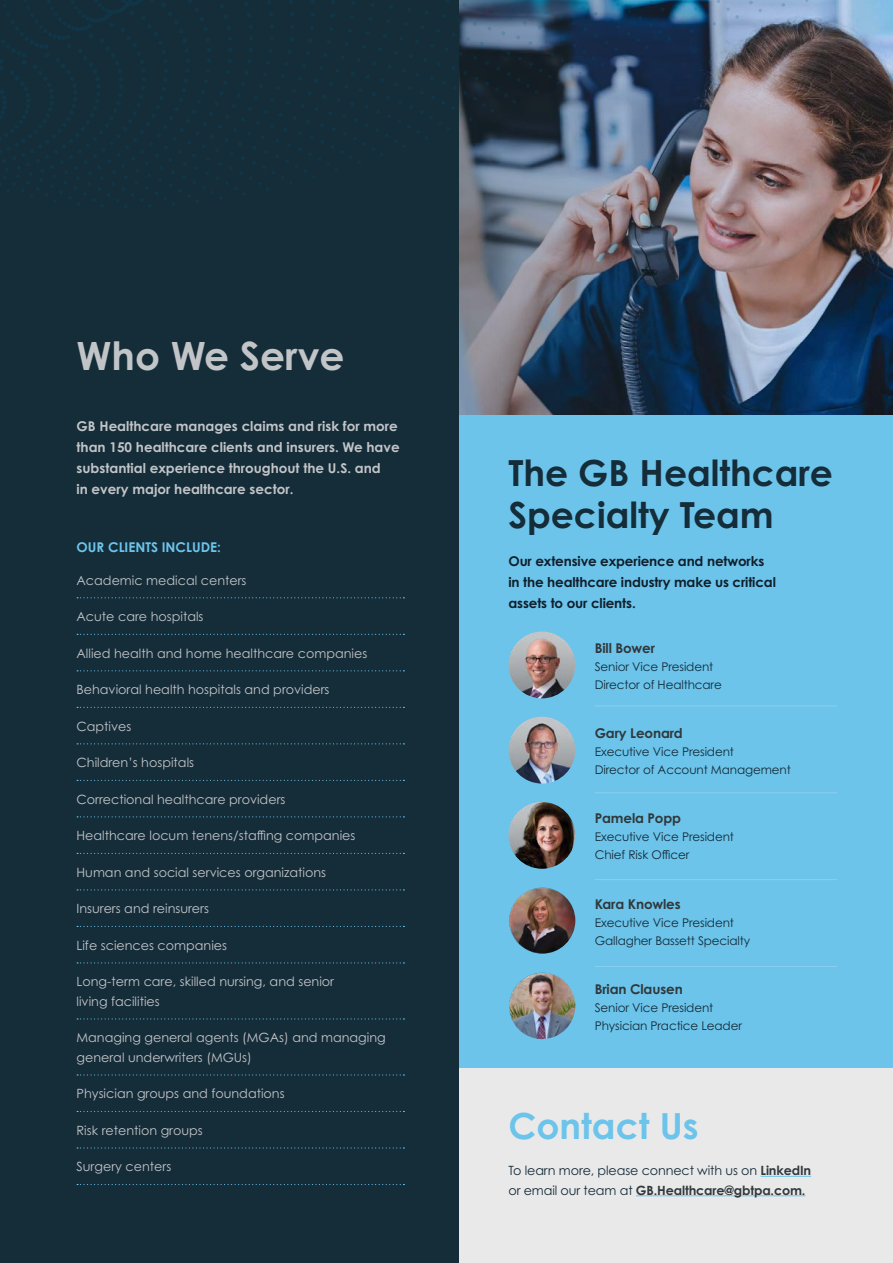
<style>
.page{position:relative;width:893px;height:1263px;background:#152c39}
.page>*{position:absolute;margin:0;border:0;box-sizing:border-box;transform-origin:0 0}
.t1{font:700 39px "Century Gothic Pro";color:#c2c5c8}
.H3_bold{font:700 36px/42px "Century Gothic Pro";color:#152c39}
.H3_bold-2{font:700 36px "Century Gothic Pro";color:#6cc4eb}
.t2{font:700 13.5px/21px "Century Gothic Pro";color:#c2c5c8}
.body_bold{font:700 13.5px/21px "Century Gothic Pro";letter-spacing:-.01em;color:#0f1f2b}
.body_bold-2{font:700 13.5px "Century Gothic Pro";letter-spacing:-.01em;color:#30383b}
.t3{font:700 13.5px "Century Gothic Pro";color:#6cc4eb}
.lined_list{font:12.75px/19.5px "Century Gothic Pro";color:#c2c5c8}
.Body_main{font:12.75px/19.5px "Century Gothic Pro";letter-spacing:-.01em;color:#152c39}
.role_title{font:12px/18px "Century Gothic Pro";letter-spacing:-.01em;color:#152c39}
.s1{font-weight:700;color:#30383b}
</style>
<div class="page">
<div style="left:459px;top:1067px;width:434px;height:196px;background:#e9e9ea"></div>
<img style="left:459px;top:208px;width:434px;height:207px">
<svg style="left:77px;top:597px;width:327px;height:1px"></svg>
<svg style="left:77px;top:634px;width:327px;height:1px"></svg>
<svg style="left:77px;top:670px;width:327px;height:1px"></svg>
<svg style="left:77px;top:707px;width:327px;height:1px"></svg>
<svg style="left:77px;top:743px;width:327px;height:1px"></svg>
<svg style="left:77px;top:780px;width:327px;height:1px"></svg>
<svg style="left:77px;top:816px;width:327px;height:1px"></svg>
<svg style="left:77px;top:853px;width:327px;height:1px"></svg>
<svg style="left:77px;top:889px;width:327px;height:1px"></svg>
<svg style="left:77px;top:926px;width:327px;height:1px"></svg>
<svg style="left:77px;top:962px;width:327px;height:1px"></svg>
<svg style="left:77px;top:1018px;width:327px;height:1px"></svg>
<svg style="left:77px;top:1074px;width:327px;height:1px"></svg>
<svg style="left:77px;top:1111px;width:327px;height:1px"></svg>
<svg style="left:77px;top:1147px;width:327px;height:1px"></svg>
<svg style="left:77px;top:1184px;width:327px;height:1px"></svg>
<div style="left:459px;top:415px;width:434px;height:652px;background:#6cc4eb"></div>
<hr style="left:761px;top:1176px;width:50px;height:1px;background:#6cc4eb">
<hr style="left:636px;top:1195px;width:169px;height:1px;background:#6cc4eb">
<img style="left:508px;top:631px;width:67px;height:67px;border-radius:33px">
<img style="left:508px;top:717px;width:67px;height:66px;border-radius:33px">
<img style="left:508px;top:802px;width:67px;height:67px;border-radius:33px">
<img style="left:508px;top:887px;width:67px;height:67px;border-radius:33px">
<img style="left:508px;top:972px;width:67px;height:67px;border-radius:33px">
<hr style="left:595px;top:705px;width:242px;height:1px;background:#8bceef">
<hr style="left:595px;top:792px;width:242px;height:1px;background:#8bceef">
<hr style="left:595px;top:879px;width:242px;height:1px;background:#8bceef">
<hr style="left:595px;top:966px;width:242px;height:1px;background:#8bceef">
<img style="left:0;top:0;width:893px;height:208px">
<p class="t1" style="left:77px;top:331px;width:269px">Who We Serve</p>
<p class="t2" style="left:77px;top:416px;width:325px">GB Healthcare manages claims and risk for more than 150 healthcare clients and insurers. We have substantial experience throughout the U.S. and<br>in every major healthcare sector.</p>
<h5 class="t3" style="left:77px;top:539px;width:146px">OUR CLIENTS INCLUDE:</h5>
<p class="lined_list" style="left:77px;top:570px;width:171px">Academic medical centers</p>
<p class="lined_list" style="left:77px;top:606px;width:128px">Acute care hospitals</p>
<p class="lined_list" style="left:77px;top:643px;width:292px">Allied health and home healthcare companies</p>
<p class="lined_list" style="left:77px;top:679px;width:255px">Behavioral health hospitals and providers</p>
<p class="lined_list" style="left:77px;top:716px;width:56px">Captives</p>
<p class="lined_list" style="left:77px;top:753px;width:119px">Children’s hospitals</p>
<p class="lined_list" style="left:77px;top:789px;width:210px">Correctional healthcare providers</p>
<p class="lined_list" style="left:77px;top:826px;width:280px">Healthcare locum tenens/staffing companies</p>
<p class="lined_list" style="left:77px;top:862px;width:251px">Human and social services organizations</p>
<p class="lined_list" style="left:77px;top:899px;width:134px">Insurers and reinsurers</p>
<p class="lined_list" style="left:77px;top:935px;width:152px">Life sciences companies</p>
<p class="lined_list" style="left:77px;top:972px;width:259px">Long-term care, skilled nursing, and senior living facilities</p>
<p class="lined_list" style="left:77px;top:1028px;width:311px">Managing general agents (MGAs) and managing general underwriters (MGUs)</p>
<p class="lined_list" style="left:77px;top:1084px;width:210px">Physician groups and foundations</p>
<p class="lined_list" style="left:77px;top:1120px;width:128px">Risk retention groups</p>
<p class="lined_list" style="left:77px;top:1157px;width:96px">Surgery centers</p>
<p class="H3_bold" style="left:508px;top:451px;width:326px">The GB Healthcare<br>Specialty Team</p>
<p class="body_bold" style="left:508px;top:550px;width:269px">Our extensive experience and networks in the healthcare industry make us critical assets to our clients.</p>
<p class="body_bold-2" style="left:595px;top:639px;width:62px">Bill Bower</p>
<p class="role_title" style="left:595px;top:657px;width:129px">Senior Vice President<br>Director of Healthcare</p>
<p class="body_bold-2" style="left:595px;top:725px;width:90px">Gary Leonard</p>
<p class="role_title" style="left:595px;top:743px;width:198px">Executive Vice President<br>Director of Account Management</p>
<p class="body_bold-2" style="left:595px;top:810px;width:88px">Pamela Popp</p>
<p class="role_title" style="left:595px;top:828px;width:141px">Executive Vice President<br>Chief Risk Officer</p>
<p class="body_bold-2" style="left:595px;top:895px;width:87px">Kara Knowles</p>
<p class="role_title" style="left:595px;top:913px;width:157px">Executive Vice President<br>Gallagher Bassett Specialty</p>
<p class="body_bold-2" style="left:595px;top:981px;width:90px">Brian Clausen</p>
<p class="role_title" style="left:595px;top:998px;width:149px">Senior Vice President<br>Physician Practice Leader</p>
<p class="H3_bold-2" style="left:508px;top:1103px;width:192px">Contact Us</p>
<p class="Body_main" style="left:508px;top:1160px;width:304px">To learn more, please connect with us on <span class="s1">LinkedIn </span>or email our team at <span class="s1">GB.Healthcare@gbtpa.com.</span></p>
</div>
